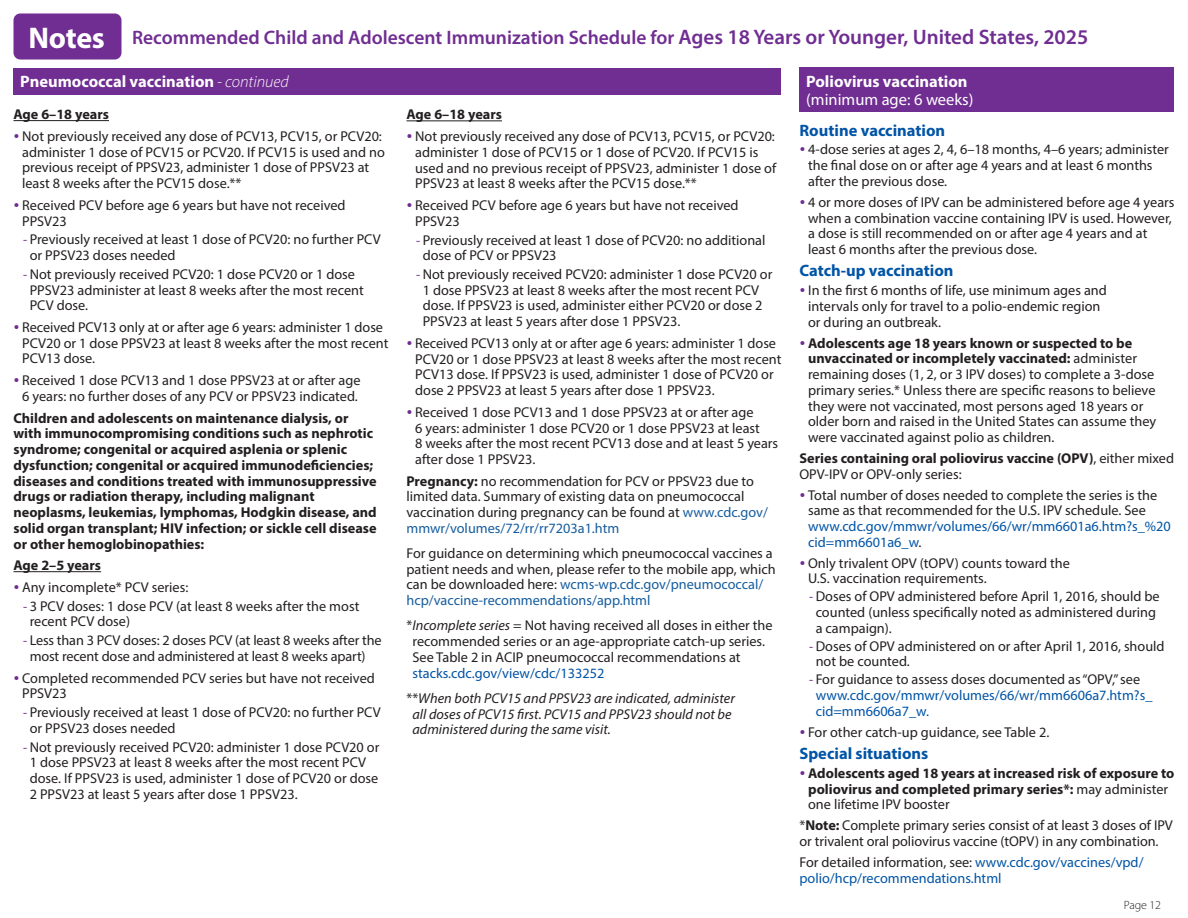
<style>
.page{position:relative;width:1188px;height:918px;background:#fff}
.page>*{position:absolute;margin:0;border:0;box-sizing:border-box;transform-origin:0 0}
.t1{font:600 19.5px "Myriad Pro";color:#702d92}
.t2{font:700 16.5px "Myriad Pro";color:#fff}
.t3{font:700 16.5px "Myriad Pro";color:#0154a6}
.t4{font:16.5px "Myriad Pro";color:#fff}
.t5{font:14.25px/15.8px "Myriad Pro";color:#231f20}
.t6{font:700 14.25px/15.8px "Myriad Pro";color:#231f20}
.t7{font:14.25px/15.8px "Myriad Pro";color:#0154a6}
.t8{font:italic 14.25px/25.2px "Myriad Pro";color:#231f20}
.t9{font:300 12px "Myriad Pro";letter-spacing:-.01em;color:#231f20}
.s1{font-weight:700;font-size:30px;color:#fff}
.s2{font-size:21px}
.s3{font-weight:300;font-style:italic}
.s4{font-size:13.5px;color:#702d92}
.s5{font-weight:700}
.s6{color:#175d9e}
.s7{font-style:italic}
.s8{font-style:normal;color:#0154a6}
.s9{font-style:normal}
.s10{font-weight:400}
.s11{color:#231f20}
</style>
<div class="page">
<div style="left:14px;top:14px;width:108px;height:46px;background:#702d92;border-radius:7px"></div>
<hr style="left:14px;top:120px;width:95px;height:1px;background:#231f20">
<hr style="left:14px;top:571px;width:87px;height:1px;background:#231f20">
<hr style="left:406px;top:121px;width:96px;height:1px;background:#231f20">
<div style="left:800px;top:68px;width:374px;height:44px;background:#702d92"></div>
<div style="left:14px;top:68px;width:767px;height:26px;background:#702d92"></div>
<h1 class="t1" style="left:29px;top:25px;width:1061px"><span class="s1">Notes</span> Recommended Child and Adolescent Immunization Schedule for <span class="s2">Ages 18 Years or Younger, United States, 2025</span></h1>
<p class="t2" style="left:20px;top:71px;width:270px">Pneumococcal vaccination <span class="s3">- continued</span></p>
<p class="t6" style="left:14px;top:106px;width:97px">Age 6–18 years</p>
<p class="t5" style="left:22px;top:128px;width:364px">Not previously received any dose of PCV13, PCV15, or PCV20: administer 1 dose of PCV15 or PCV20. If PCV15 is used and no previous receipt of PPSV23, administer 1 dose of PPSV23 at least 8 weeks after the PCV15 dose.**</p>
<p class="t5" style="left:22px;top:197px;width:325px">Received PCV before age 6 years but have not received<br>PPSV23</p>
<p class="t5" style="left:30px;top:231px;width:352px;text-indent:-6px"><span class="s4">-</span> Previously received at least 1 dose of PCV20: no further PCV or PPSV23 doses needed</p>
<p class="t5" style="left:30px;top:266px;width:336px;text-indent:-6px"><span class="s4">-</span> Not previously received PCV20: 1 dose PCV20 or 1 dose<br>PPSV23 administer at least 8 weeks after the most recent<br>PCV dose.</p>
<p class="t5" style="left:22px;top:319px;width:368px">Received PCV13 only at or after age 6 years: administer 1 dose<br>PCV20 or 1 dose PPSV23 at least 8 weeks after the most recent<br>PCV13 dose.</p>
<p class="t5" style="left:22px;top:372px;width:340px">Received 1 dose PCV13 and 1 dose PPSV23 at or after age<br>6 years: no further doses of any PCV or PPSV23 indicated.</p>
<p class="t6" style="left:14px;top:409px;width:365px">Children and adolescents on maintenance dialysis, or with immunocompromising conditions such as nephrotic syndrome; congenital or acquired asplenia or splenic dysfunction; congenital or acquired immunodeficiencies; diseases and conditions treated with immunosuppressive drugs or radiation therapy, including malignant neoplasms, leukemias, lymphomas, Hodgkin disease, and solid organ transplant; HIV infection; or sickle cell disease or other hemoglobinopathies:</p>
<p class="t6" style="left:14px;top:557px;width:89px">Age 2–5 years</p>
<p class="t5" style="left:22px;top:579px;width:168px">Any incomplete* PCV series:</p>
<p class="t5" style="left:30px;top:598px;width:331px;text-indent:-6px"><span class="s4">-</span> 3 PCV doses: 1 dose PCV (at least 8 weeks after the most recent PCV dose)</p>
<p class="t5" style="left:30px;top:632px;width:353px;text-indent:-6px"><span class="s4">-</span> Less than 3 PCV doses: 2 doses PCV (at least 8 weeks after the most recent dose and administered at least 8 weeks apart)</p>
<p class="t5" style="left:22px;top:670px;width:354px">Completed recommended PCV series but have not received<br>PPSV23</p>
<p class="t5" style="left:30px;top:704px;width:352px;text-indent:-6px"><span class="s4">-</span> Previously received at least 1 dose of PCV20: no further PCV or PPSV23 doses needed</p>
<p class="t5" style="left:30px;top:739px;width:351px;text-indent:-6px"><span class="s4">-</span> Not previously received PCV20: administer 1 dose PCV20 or 1 dose PPSV23 at least 8 weeks after the most recent PCV dose. If PPSV23 is used, administer 1 dose of PCV20 or dose 2 PPSV23 at least 5 years after dose 1 PPSV23.</p>
<p class="t6" style="left:406px;top:106px;width:97px">Age 6–18 years</p>
<p class="t5" style="left:415px;top:128px;width:363px">Not previously received any dose of PCV13, PCV15, or PCV20: administer 1 dose of PCV15 or 1 dose of PCV20. If PCV15 is used and no previous receipt of PPSV23, administer 1 dose of PPSV23 at least 8 weeks after the PCV15 dose.**</p>
<p class="t5" style="left:415px;top:197px;width:325px">Received PCV before age 6 years but have not received<br>PPSV23</p>
<p class="t5" style="left:423px;top:232px;width:344px;text-indent:-6px"><span class="s4">-</span> Previously received at least 1 dose of PCV20: no additional dose of PCV or PPSV23</p>
<p class="t5" style="left:423px;top:266px;width:351px;text-indent:-6px"><span class="s4">-</span> Not previously received PCV20: administer 1 dose PCV20 or 1 dose PPSV23 at least 8 weeks after the most recent PCV dose. If PPSV23 is used, administer either PCV20 or dose 2<br>PPSV23 at least 5 years after dose 1 PPSV23.</p>
<p class="t5" style="left:415px;top:335px;width:368px">Received PCV13 only at or after age 6 years: administer 1 dose PCV20 or 1 dose PPSV23 at least 8 weeks after the most recent PCV13 dose. If PPSV23 is used, administer 1 dose of PCV20 or dose 2 PPSV23 at least 5 years after dose 1 PPSV23.</p>
<p class="t5" style="left:415px;top:404px;width:365px">Received 1 dose PCV13 and 1 dose PPSV23 at or after age<br>6 years: administer 1 dose PCV20 or 1 dose PPSV23 at least<br>8 weeks after the most recent PCV13 dose and at least 5 years after dose 1 PPSV23.</p>
<p class="t5" style="left:407px;top:473px;width:363px"><span class="s5">Pregnancy:</span> no recommendation for PCV or PPSV23 due to limited data. Summary of existing data on pneumococcal vaccination during pregnancy can be found at <span class="s6">www.cdc.gov/ mmwr/volumes/72/rr/rr7203a1.htm</span></p>
<p class="t5" style="left:407px;top:545px;width:371px">For guidance on determining which pneumococcal vaccines a patient needs and when, please refer to the mobile app, which can be downloaded here: <span class="s6">wcms-wp.cdc.gov/pneumococcal/ hcp/vaccine-recommendations/app.html</span></p>
<p class="t5" style="left:413px;top:618px;width:362px;text-indent:-6px">*<span class="s7">Incomplete series</span> = Not having received all doses in either the recommended series or an age-appropriate catch-up series.<br>See Table 2 in ACIP pneumococcal recommendations at</p>
<p class="t8" style="left:407px;top:660px;width:330px;text-indent:6px"><span class="s8">stacks.cdc.gov/view/cdc/133252<br></span><span class="s9">**</span>When both PCV15 and PPSV23 are indicated, administer</p>
<p class="t8" style="left:413px;top:706px;width:321px;line-height:15.8px">all doses of PCV15 first. PCV15 and PPSV23 should not be administered during the same visit.</p>
<p class="t2" style="left:806px;top:70px;width:163px">Poliovirus vaccination</p>
<p class="t4" style="left:806px;top:89px;width:169px">(minimum age: 6 weeks)</p>
<p class="t3" style="left:800px;top:119px;width:147px">Routine vaccination</p>
<p class="t5" style="left:808px;top:142px;width:362px">4-dose series at ages 2, 4, 6–18 months, 4–6 years; administer the final dose on or after age 4 years and at least 6 months after the previous dose.</p>
<p class="t5" style="left:808px;top:194px;width:368px">4 or more doses of IPV can be administered before age 4 years when a combination vaccine containing IPV is used. However, a dose is still recommended on or after age 4 years and at least 6 months after the previous dose.</p>
<p class="t3" style="left:800px;top:260px;width:156px">Catch-up vaccination</p>
<p class="t5" style="left:808px;top:282px;width:300px">In the first 6 months of life, use minimum ages and intervals only for travel to a polio-endemic region or during an outbreak.</p>
<p class="t5" style="left:808px;top:335px;width:350px"><span class="s5">Adolescents age 18 years known or suspected to be unvaccinated or incompletely vaccinated:</span> administer remaining doses (1, 2, or 3 IPV doses) to complete a 3-dose primary series.* Unless there are specific reasons to believe they were not vaccinated, most persons aged 18 years or older born and raised in the United States can assume they were vaccinated against polio as children.</p>
<p class="t6" style="left:800px;top:450px;width:376px">Series containing oral poliovirus vaccine (OPV)<span class="s10">, either mixed<br>OPV-IPV or OPV-only series:</span></p>
<p class="t5" style="left:808px;top:487px;width:351px">Total number of doses needed to complete the series is the same as that recommended for the U.S. IPV schedule. See</p>
<p class="t7" style="left:808px;top:518px;width:364px">www.cdc.gov/mmwr/volumes/66/wr/mm6601a6.htm?s_%20 cid=mm6601a6_w<span class="s11">.</span></p>
<p class="t5" style="left:808px;top:555px;width:263px">Only trivalent OPV (tOPV) counts toward the<br>U.S. vaccination requirements.</p>
<p class="t5" style="left:816px;top:588px;width:346px;text-indent:-6px"><span class="s4">-</span> Doses of OPV administered before April 1, 2016, should be counted (unless specifically noted as administered during a campaign).</p>
<p class="t5" style="left:816px;top:638px;width:350px;text-indent:-6px"><span class="s4">-</span> Doses of OPV administered on or after April 1, 2016, should not be counted.</p>
<p class="t7" style="left:816px;top:672px;width:338px;text-indent:-6px"><span class="s4">-</span> <span class="s11">For guidance to assess doses documented as “OPV,” see </span>www.cdc.gov/mmwr/volumes/66/wr/mm6606a7.htm?s_ cid=mm6606a7_w.</p>
<p class="t5" style="left:808px;top:724px;width:243px">For other catch-up guidance, see Table 2.</p>
<p class="t3" style="left:800px;top:743px;width:130px">Special situations</p>
<p class="t6" style="left:808px;top:765px;width:368px">Adolescents aged 18 years at increased risk of exposure to poliovirus and completed primary series*: <span class="s10">may administer one lifetime IPV booster</span></p>
<p class="t5" style="left:800px;top:817px;width:375px">*<span class="s5">Note:</span> Complete primary series consist of at least 3 doses of IPV or trivalent oral poliovirus vaccine (tOPV) in any combination.</p>
<p class="t7" style="left:800px;top:854px;width:346px"><span class="s11">For detailed information, see:</span> www.cdc.gov/vaccines/vpd/ polio/hcp/recommendations.html</p>
<p class="t9" style="left:1124px;top:898px;width:39px">Page 12</p>
</div>
